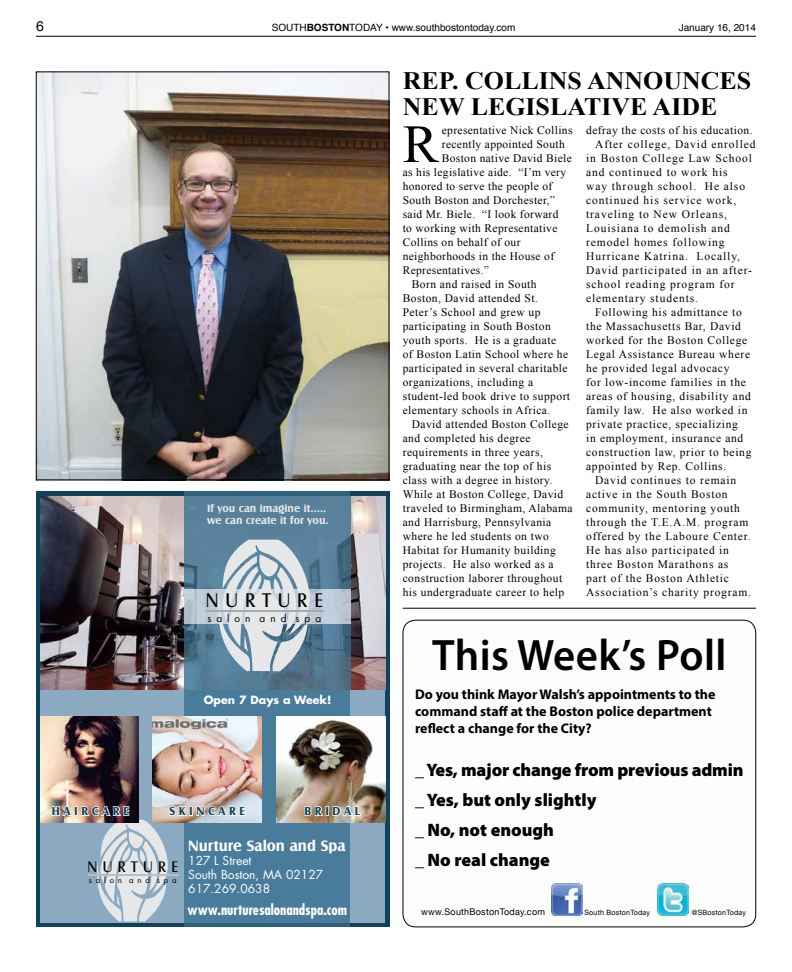
<style>
.page{position:relative;width:792px;height:972px;background:#fff}
.page>*{position:absolute;margin:0;border:0;box-sizing:border-box;transform-origin:0 0}
.t1{font:53.8px "Times New Roman";color:#000}
.t2{font:600 44.2px "Myriad Pro";letter-spacing:.01em;color:#000}
.t3{font:700 25px/26px "Times New Roman";color:#000;scale:1.04 1}
.t4{font:20.5px "Castle T";letter-spacing:.37em;color:#000;scale:.92 1}
.t5{font:900 18px/30px "Myriad Pro";letter-spacing:-.005em;color:#000}
.t6{font:15.9px "Castle T";letter-spacing:.37em;color:#000;scale:.92 1}
.t7{font:700 15.6px "Castle T";color:#fff}
.t8{font:700 condensed 14.6px "Futura LT Pro";color:#fff}
.t9{font:700 14px/16.8px "Myriad Pro";color:#000}
.t10{font:14px "Helvetica Neue";color:#000}
.t11{font:12.1px/14.2px "Futura LT Pro";color:#fff}
.t12{font:700 12.1px "Castle T";color:#0e435b}
.t13{font:11.5px "Times New Roman";letter-spacing:.04em;color:#000}
.t14{font:11.5px "Times New Roman";letter-spacing:.06em;color:#000}
.t15{font:11.5px "Times New Roman";letter-spacing:.08em;color:#000}
.t16{font:11.5px "Times New Roman";letter-spacing:.07em;color:#000}
.t17{font:700 11.1px/12.3px "Castle T";color:#e6e7e8}
.t18{font:700 11.1px "Futura LT Pro";color:#fff}
.t19{font:10.1px "Futura LT Pro";letter-spacing:.495em;color:#000}
.t20{font:10px "Helvetica";color:#000}
.t21{font:9.2px "Helvetica Neue";letter-spacing:.03em;color:#000}
.t22{font:7.8px "Futura LT Pro";letter-spacing:.495em;color:#000}
.t23{font:7.3px "Helvetica Neue";letter-spacing:.03em;color:#000}
.s1{font-weight:700}
</style>
<div class="page">
<hr style="left:36px;top:36px;width:720px;height:1px;background:#000">
<img style="left:38px;top:74px;width:349px;height:404px">
<div style="left:36px;top:72px;width:353px;height:408px;border:1px solid #000"></div>
<svg style="left:36px;top:492px;width:354px;height:435px;fill:#0e435b"></svg>
<div style="left:41px;top:496px;width:344px;height:427px;background:#8baac2"></div>
<img style="left:41px;top:496px;width:344px;height:193px">
<svg style="left:184px;top:496px;width:166px;height:427px;fill:#497b9b"></svg>
<div style="left:184px;top:589px;width:166px;height:35px;background:#bbcbdc"></div>
<svg style="left:216px;top:540px;width:101px;height:131px"></svg>
<hr style="left:207px;top:610px;width:117px;height:1px;background:#a7a9ac">
<img style="left:41px;top:717px;width:97px;height:106px">
<img style="left:153px;top:717px;width:109px;height:106px">
<img style="left:276px;top:717px;width:109px;height:106px">
<svg style="left:51px;top:798px;width:195px;height:124px"></svg>
<svg style="left:303px;top:798px;width:59px;height:25px"></svg>
<div style="left:403px;top:620px;width:353px;height:307px;border:1px solid #000;border-radius:13px"></div>
<img style="left:552px;top:884px;width:30px;height:32px">
<img style="left:657px;top:884px;width:32px;height:32px">
<hr style="left:403px;top:608px;width:353px;height:1px;background:#000">
<p class="t10" style="left:36px;top:18px;width:9px">6</p>
<p class="t20" style="left:272px;top:20px;width:245px">SOUTH<span class="s1">BOSTON</span>TODAY • www.southbostontoday.com</p>
<p class="t20" style="left:679px;top:20px;width:79px">January 16, 2014</p>
<h3 class="t3" style="left:403px;top:67px;width:337px">REP. COLLINS ANNOUNCES<br>NEW LEGISLATIVE AIDE</h3>
<p class="t13" style="left:586px;top:122px;width:168px">defray the costs of his education.</p>
<p class="t15" style="left:595px;top:136px;width:162px">After college, David enrolled</p>
<p class="t15" style="left:586px;top:150px;width:168px">in Boston College Law School</p>
<p class="t15" style="left:586px;top:164px;width:143px">and continued to work his</p>
<p class="t15" style="left:586px;top:178px;width:160px">way through school. He also</p>
<p class="t15" style="left:586px;top:192px;width:152px">continued his service work,</p>
<p class="t15" style="left:586px;top:206px;width:142px">traveling to New Orleans,</p>
<p class="t15" style="left:586px;top:220px;width:145px">Louisiana to demolish and</p>
<p class="t15" style="left:586px;top:234px;width:140px">remodel homes following</p>
<p class="t15" style="left:586px;top:248px;width:156px">Hurricane Katrina. Locally,</p>
<p class="t15" style="left:586px;top:262px;width:167px">David participated in an after-</p>
<p class="t15" style="left:586px;top:276px;width:150px">school reading program for</p>
<p class="t15" style="left:586px;top:290px;width:114px">elementary students.</p>
<p class="t14" style="left:595px;top:304px;width:148px">Following his admittance to</p>
<p class="t14" style="left:586px;top:318px;width:156px">the Massachusetts Bar, David</p>
<p class="t14" style="left:586px;top:332px;width:163px">worked for the Boston College</p>
<p class="t14" style="left:586px;top:346px;width:165px">Legal Assistance Bureau where</p>
<p class="t14" style="left:586px;top:360px;width:145px">he provided legal advocacy</p>
<p class="t14" style="left:586px;top:374px;width:161px">for low-income families in the</p>
<p class="t14" style="left:586px;top:388px;width:166px">areas of housing, disability and</p>
<p class="t14" style="left:586px;top:402px;width:163px">family law. He also worked in</p>
<p class="t14" style="left:586px;top:416px;width:153px">private practice, specializing</p>
<p class="t14" style="left:586px;top:430px;width:159px">in employment, insurance and</p>
<p class="t14" style="left:586px;top:444px;width:167px">construction law, prior to being</p>
<p class="t14" style="left:586px;top:458px;width:142px">appointed by Rep. Collins.</p>
<p class="t16" style="left:595px;top:472px;width:143px">David continues to remain</p>
<p class="t16" style="left:586px;top:486px;width:143px">active in the South Boston</p>
<p class="t16" style="left:586px;top:500px;width:155px">community, mentoring youth</p>
<p class="t16" style="left:586px;top:514px;width:164px">through the T.E.A.M. program</p>
<p class="t16" style="left:586px;top:528px;width:166px">offered by the Laboure Center.</p>
<p class="t16" style="left:586px;top:542px;width:144px">He has also participated in</p>
<p class="t16" style="left:586px;top:556px;width:144px">three Boston Marathons as</p>
<p class="t16" style="left:586px;top:570px;width:144px">part of the Boston Athletic</p>
<p class="t16" style="left:586px;top:584px;width:166px">Association’s charity program.</p>
<h1 class="t1" style="left:403px;top:108px;width:37px">R</h1>
<p class="t13" style="left:442px;top:122px;width:132px">epresentative Nick Collins</p>
<p class="t13" style="left:442px;top:136px;width:124px">recently appointed South</p>
<p class="t13" style="left:442px;top:150px;width:131px">Boston native David Biele</p>
<p class="t13" style="left:403px;top:164px;width:165px">as his legislative aide. “I’m very</p>
<p class="t13" style="left:403px;top:178px;width:151px">honored to serve the people of</p>
<p class="t13" style="left:403px;top:192px;width:154px">South Boston and Dorchester,”</p>
<p class="t13" style="left:403px;top:206px;width:157px">said Mr. Biele. “I look forward</p>
<p class="t13" style="left:403px;top:220px;width:156px">to working with Representative</p>
<p class="t13" style="left:403px;top:234px;width:119px">Collins on behalf of our</p>
<p class="t13" style="left:403px;top:248px;width:153px">neighborhoods in the House of</p>
<p class="t13" style="left:403px;top:262px;width:88px">Representatives.”</p>
<p class="t13" style="left:412px;top:276px;width:126px">Born and raised in South</p>
<p class="t13" style="left:403px;top:290px;width:137px">Boston, David attended St.</p>
<p class="t13" style="left:403px;top:304px;width:139px">Peter’s School and grew up</p>
<p class="t13" style="left:403px;top:318px;width:150px">participating in South Boston</p>
<p class="t13" style="left:403px;top:332px;width:155px">youth sports. He is a graduate</p>
<p class="t13" style="left:403px;top:346px;width:167px">of Boston Latin School where he</p>
<p class="t13" style="left:403px;top:360px;width:166px">participated in several charitable</p>
<p class="t13" style="left:403px;top:374px;width:132px">organizations, including a</p>
<p class="t13" style="left:403px;top:388px;width:169px">student-led book drive to support</p>
<p class="t13" style="left:403px;top:402px;width:149px">elementary schools in Africa.</p>
<p class="t13" style="left:412px;top:416px;width:158px">David attended Boston College</p>
<p class="t13" style="left:403px;top:430px;width:129px">and completed his degree</p>
<p class="t13" style="left:403px;top:444px;width:142px">requirements in three years,</p>
<p class="t13" style="left:403px;top:458px;width:150px">graduating near the top of his</p>
<p class="t13" style="left:403px;top:472px;width:151px">class with a degree in history.</p>
<p class="t13" style="left:403px;top:486px;width:162px">While at Boston College, David</p>
<p class="t13" style="left:403px;top:500px;width:171px">traveled to Birmingham, Alabama</p>
<p class="t13" style="left:403px;top:514px;width:150px">and Harrisburg, Pennsylvania</p>
<p class="t13" style="left:403px;top:528px;width:148px">where he led students on two</p>
<p class="t13" style="left:403px;top:542px;width:155px">Habitat for Humanity building</p>
<p class="t13" style="left:403px;top:556px;width:152px">projects. He also worked as a</p>
<p class="t13" style="left:403px;top:570px;width:161px">construction laborer throughout</p>
<p class="t13" style="left:403px;top:584px;width:163px">his undergraduate career to help</p>
<p class="t17" style="left:207px;top:502px;width:123px">If you can imagine it….. we can create it for you.</p>
<h3 class="t4" style="left:206px;top:588px;width:129px">NURTURE</h3>
<p class="t19" style="left:207px;top:613px;width:115px">salon and spa</p>
<p class="t18" style="left:204px;top:695px;width:129px">Open 7 Days a Week!</p>
<p class="t12" style="left:52px;top:806px;width:79px">H A I R C A R E</p>
<p class="t12" style="left:169px;top:806px;width:78px">S K I N C A R E</p>
<p class="t12" style="left:305px;top:806px;width:57px">B R I D A L</p>
<h3 class="t7" style="left:188px;top:839px;width:159px">Nurture Salon and Spa</h3>
<p class="t11" style="left:188px;top:854px;width:137px">127 L Street<br>South Boston, MA 02127<br>617.269.0638</p>
<h3 class="t6" style="left:88px;top:857px;width:100px">NURTURE</h3>
<p class="t22" style="left:89px;top:877px;width:90px">salon and spa</p>
<h2 class="t2" style="left:432px;top:627px;width:296px">This Week’s Poll</h2>
<p class="t9" style="left:415px;top:685px;width:302px">Do you think Mayor Walsh’s appointments to the command staff at the Boston police department reflect a change for the City?</p>
<h3 class="t5" style="left:415px;top:754px;width:330px">_ Yes, major change from previous admin _ Yes, but only slightly<br>_ No, not enough<br>_ No real change</h3>
<p class="t8" style="left:188px;top:903px;width:161px">www.nurturesalonandspa.com</p>
<p class="t21" style="left:421px;top:907px;width:125px">www.SouthBostonToday.com</p>
<p class="t23" style="left:585px;top:909px;width:67px">South BostonToday</p>
<p class="t23" style="left:692px;top:909px;width:56px">@SBostonToday</p>
</div>
